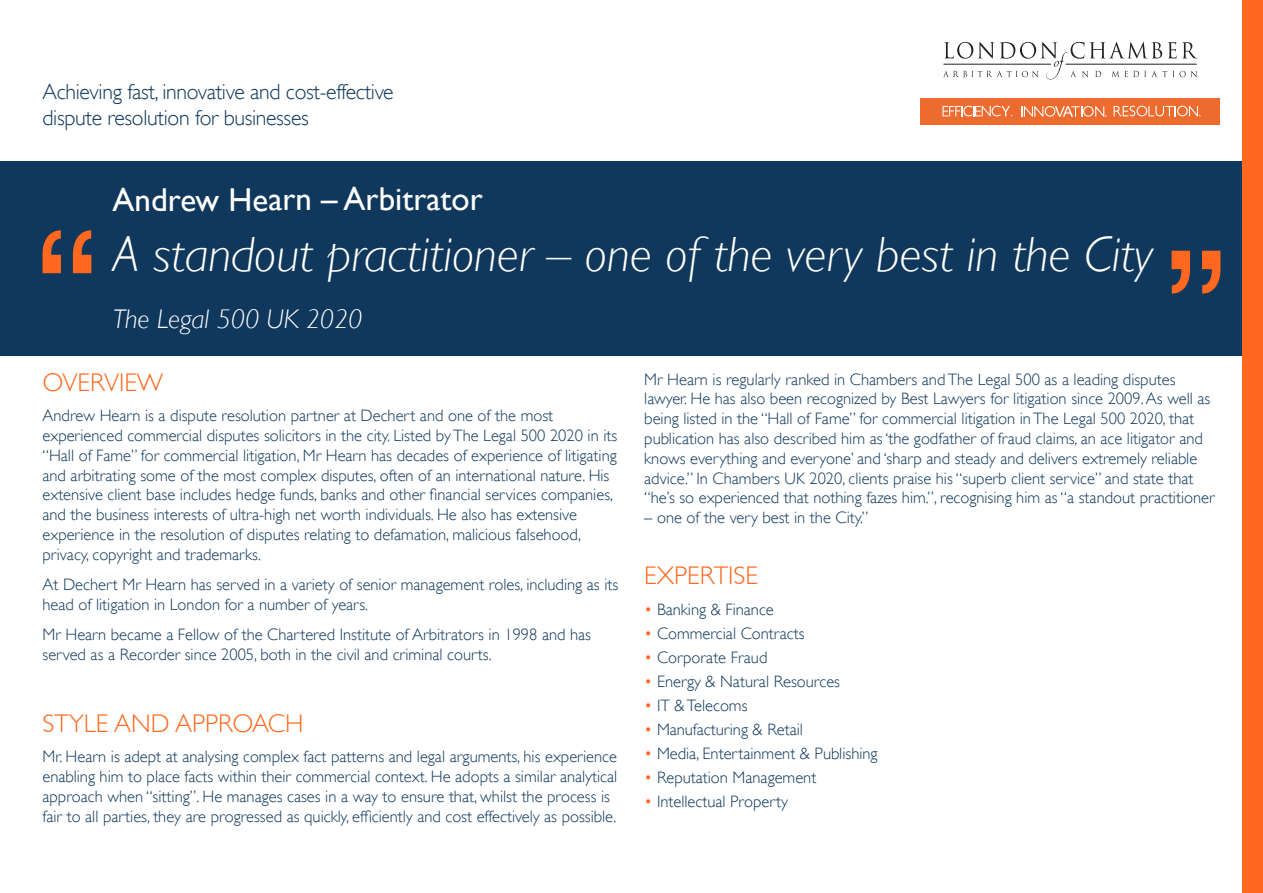
<style>
.page{position:relative;width:1263px;height:893px;background:#fff}
.page>*{position:absolute;margin:0;border:0;box-sizing:border-box;transform-origin:0 0}
.t1{font:italic 300 49.5px "Gill Sans";color:#fff}
.t2{font:33px "Gill Sans";letter-spacing:-.005em;color:#fff}
.t3{font:italic 300 27px "Gill Sans";color:#fff}
.t4{font:300 25.5px "Gill Sans";color:#ff681e}
.t5{font:300 21.75px/26.1px "Gill Sans";letter-spacing:-.015em;color:#0f385c}
.t6{font:300 16.5px/19.8px "Gill Sans";color:#0f385c}
.s1{color:#ff681e}
</style>
<div class="page">
<div style="left:921px;top:98px;width:299px;height:27px;background:#ed6b2e"></div>
<svg style="left:943px;top:42px;width:254px;height:37px"></svg>
<svg style="left:1113px;top:106px;width:87px;height:10px"></svg>
<svg style="left:942px;top:106px;width:70px;height:10px"></svg>
<svg style="left:1021px;top:106px;width:85px;height:11px"></svg>
<div style="left:0;top:162px;width:1263px;height:194px;background:#0f385c"></div>
<div style="left:1242px;top:0;width:21px;height:893px;background:#ff681e"></div>
<svg style="left:43px;top:230px;width:48px;height:43px"></svg>
<svg style="left:1171px;top:251px;width:49px;height:43px"></svg>
<h3 class="t5" style="left:43px;top:79px;width:353px">Achieving fast, innovative and cost-effective dispute resolution for businesses</h3>
<h2 class="t2" style="left:113px;top:180px;width:372px">Andrew Hearn – Arbitrator</h2>
<h1 class="t1" style="left:113px;top:227px;width:1042px">A standout practitioner – one of the very best in the City</h1>
<h3 class="t3" style="left:113px;top:304px;width:251px">The Legal 500 UK 2020</h3>
<h3 class="t4" style="left:43px;top:368px;width:122px">OVERVIEW</h3>
<p class="t6" style="left:43px;top:406px;width:576px">Andrew Hearn is a dispute resolution partner at Dechert and one of the most experienced commercial disputes solicitors in the city. Listed by The Legal 500 2020 in its “Hall of Fame” for commercial litigation, Mr Hearn has decades of experience of litigating and arbitrating some of the most complex disputes, often of an international nature. His extensive client base includes hedge funds, banks and other financial services companies, and the business interests of ultra-high net worth individuals. He also has extensive experience in the resolution of disputes relating to defamation, malicious falsehood, privacy, copyright and trademarks.</p>
<p class="t6" style="left:43px;top:575px;width:577px">At Dechert Mr Hearn has served in a variety of senior management roles, including as its head of litigation in London for a number of years.</p>
<p class="t6" style="left:43px;top:625px;width:550px">Mr Hearn became a Fellow of the Chartered Institute of Arbitrators in 1998 and has served as a Recorder since 2005, both in the civil and criminal courts.</p>
<h3 class="t4" style="left:43px;top:709px;width:262px">STYLE AND APPROACH</h3>
<p class="t6" style="left:43px;top:747px;width:576px">Mr. Hearn is adept at analysing complex fact patterns and legal arguments, his experience enabling him to place facts within their commercial context. He adopts a similar analytical approach when “sitting”. He manages cases in a way to ensure that, whilst the process is fair to all parties, they are progressed as quickly, efficiently and cost effectively as possible.</p>
<p class="t6" style="left:644px;top:369px;width:572px">Mr Hearn is regularly ranked in Chambers and The Legal 500 as a leading disputes lawyer. He has also been recognized by Best Lawyers for litigation since 2009. As well as being listed in the “Hall of Fame” for commercial litigation in The Legal 500 2020, that publication has also described him as ‘the godfather of fraud claims, an ace litigator and knows everything and everyone’ and ‘sharp and steady and delivers extremely reliable advice.” In Chambers UK 2020, clients praise his “superb client service” and state that “he’s so experienced that nothing fazes him.”, recognising him as “a standout practitioner</p>
<p class="t6" style="left:644px;top:508px;width:226px">– one of the very best in the City.”</p>
<h3 class="t4" style="left:644px;top:561px;width:115px">EXPERTISE</h3>
<p class="t6" style="left:644px;top:599px;width:131px"><span class="s1">•</span> Banking &amp; Finance</p>
<p class="t6" style="left:644px;top:623px;width:162px"><span class="s1">•</span> Commercial Contracts</p>
<p class="t6" style="left:644px;top:647px;width:125px"><span class="s1">•</span> Corporate Fraud</p>
<p class="t6" style="left:644px;top:671px;width:197px"><span class="s1">•</span> Energy &amp; Natural Resources</p>
<p class="t6" style="left:644px;top:695px;width:105px"><span class="s1">•</span> IT &amp; Telecoms</p>
<p class="t6" style="left:644px;top:719px;width:160px"><span class="s1">•</span> Manufacturing &amp; Retail</p>
<p class="t6" style="left:644px;top:744px;width:235px"><span class="s1">•</span> Media, Entertainment &amp; Publishing</p>
<p class="t6" style="left:644px;top:768px;width:174px"><span class="s1">•</span> Reputation Management</p>
<p class="t6" style="left:644px;top:792px;width:145px"><span class="s1">•</span> Intellectual Property</p>
</div>
